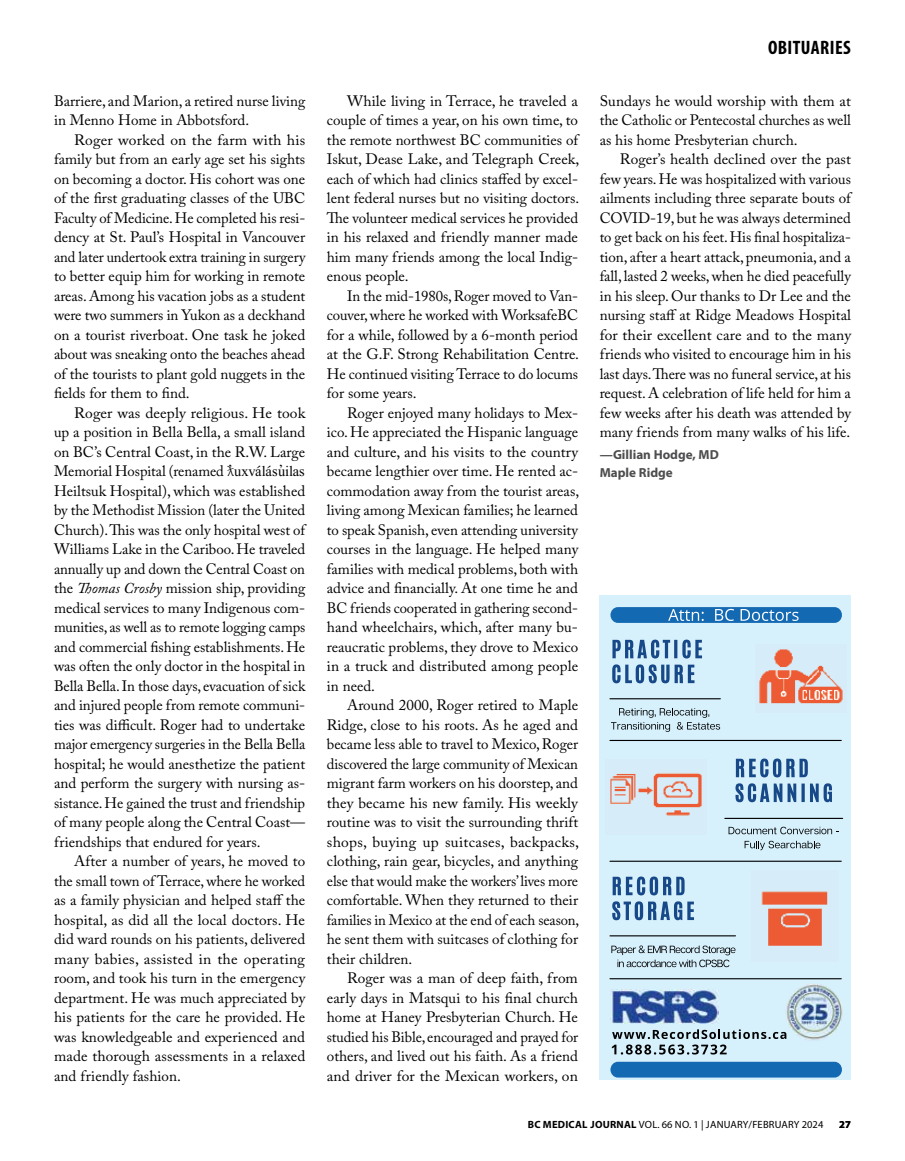
<style>
.page{position:relative;width:905px;height:1161px;background:#fff}
.page>*{position:absolute;margin:0;border:0;box-sizing:border-box;transform-origin:0 0}
.t1{font:700 condensed 19.5px "Myriad Pro";letter-spacing:.02em;color:#000}
.t2{font:15px/19.5px "Adobe Caslon Pro";color:#000;text-align:justify}
.t3{font:700 13.2px/18px "Myriad Pro";color:#4d4d4f}
.t4{font:10.5px "Myriad Pro";letter-spacing:.02em;color:#000}
.t5{font:700 10.5px "Myriad Pro";color:#000}
.s1{font-family:"First Nations Unicode";font-size:14.7px}
.s2{font-style:italic}
.s3{font-weight:700}
</style>
<div class="page">
<div style="left:599px;top:596px;width:251px;height:484px;background:#d6f0fc"></div>
<div style="left:610px;top:607px;width:231px;height:16px;background:#1469b3;border-radius:8px"></div>
<div style="left:610px;top:1062px;width:231px;height:16px;background:#1469b3;border-radius:8px"></div>
<img style="left:761px;top:891px;width:67px;height:55px">
<img style="left:759px;top:649px;width:84px;height:55px">
<img style="left:610px;top:773px;width:92px;height:43px">
<svg style="left:612px;top:640px;width:90px;height:43px"></svg>
<svg style="left:612px;top:877px;width:72px;height:18px"></svg>
<svg style="left:612px;top:901px;width:82px;height:19px"></svg>
<img style="left:610px;top:989px;width:108px;height:34px">
<svg style="left:735px;top:759px;width:72px;height:18px"></svg>
<svg style="left:735px;top:783px;width:69px;height:19px"></svg>
<svg style="left:810px;top:783px;width:22px;height:19px"></svg>
<svg style="left:611px;top:1045px;width:115px;height:10px"></svg>
<svg style="left:611px;top:708px;width:109px;height:24px"></svg>
<svg style="left:612px;top:1029px;width:174px;height:10px"></svg>
<svg style="left:728px;top:827px;width:110px;height:7px"></svg>
<svg style="left:744px;top:841px;width:76px;height:9px"></svg>
<svg style="left:611px;top:946px;width:124px;height:21px"></svg>
<svg style="left:668px;top:609px;width:35px;height:12px"></svg>
<svg style="left:715px;top:609px;width:19px;height:12px"></svg>
<svg style="left:740px;top:609px;width:58px;height:12px"></svg>
<hr style="left:610px;top:740px;width:231px;height:1px;background:#000">
<hr style="left:610px;top:861px;width:231px;height:1px;background:#000">
<hr style="left:610px;top:978px;width:231px;height:1px;background:#000">
<hr style="left:610px;top:698px;width:110px;height:1px;background:#000">
<hr style="left:724px;top:818px;width:118px;height:1px;background:#000">
<hr style="left:610px;top:935px;width:125px;height:1px;background:#000">
<img style="left:785px;top:983px;width:58px;height:58px;border-radius:29px">
<p class="t2" style="left:54px;top:91px;width:253px">Barriere, and Marion, a retired nurse living in Menno Home in Abbotsford.</p>
<p class="t2" style="left:54px;top:130px;width:253px;text-indent:20px">Roger worked on the farm with his family but from an early age set his sights on becoming a doctor. His cohort was one of the first graduating classes of the UBC Faculty of Medicine. He completed his resi&shy;dency at St. Paul’s Hospital in Vancouver and later undertook extra training in surgery to better equip him for working in remote areas. Among his vacation jobs as a student were two summers in Yukon as a deckhand on a tourist riverboat. One task he joked about was sneaking onto the beaches ahead of the tourists to plant gold nuggets in the fields for them to find.</p>
<p class="t2" style="left:54px;top:403px;width:253px;text-indent:20px">Roger was deeply religious. He took up a position in Bella Bella, a small island on BC’s Central Coast, in the R.W. Large Memorial Hospital (renamed <span class="s1">̓uxválásu̓ilas </span>Heiltsuk Hospital), which was established by the Methodist Mission (later the United Church). This was the only hospital west of Williams Lake in the Cariboo. He traveled annually up and down the Central Coast on the <span class="s2">Thomas Crosby</span> mission ship, providing medical services to many Indigenous com&shy;munities, as well as to remote logging camps and commercial fishing establishments. He was often the only doctor in the hospital in Bella Bella. In those days, evacuation of sick and injured people from remote communi&shy;ties was difficult. Roger had to undertake major emergency surgeries in the Bella Bella hospital; he would anesthetize the patient and perform the surgery with nursing as&shy;sistance. He gained the trust and friendship of many people along the Central Coast— friendships that endured for years.</p>
<p class="t2" style="left:54px;top:851px;width:253px;text-indent:20px">After a number of years, he moved to the small town of Terrace, where he worked as a family physician and helped staff the hospital, as did all the local doctors. He did ward rounds on his patients, delivered many babies, assisted in the operating room, and took his turn in the emergency department. He was much appreciated by his patients for the care he provided. He was knowledgeable and experienced and made thorough assessments in a relaxed and friendly fashion.</p>
<p class="t2" style="left:327px;top:91px;width:254px;text-indent:20px">While living in Terrace, he traveled a couple of times a year, on his own time, to the remote northwest BC communities of Iskut, Dease Lake, and Telegraph Creek, each of which had clinics staffed by excel&shy;lent federal nurses but no visiting doctors.<br>The volunteer medical services he provided in his relaxed and friendly manner made him many friends among the local Indig&shy;enous people.</p>
<p class="t2" style="left:327px;top:286px;width:254px;text-indent:20px">In the mid-1980s, Roger moved to Van&shy;couver, where he worked with WorksafeBC for a while, followed by a 6-month period at the G.F. Strong Rehabilitation Centre.<br>He continued visiting Terrace to do locums for some years.</p>
<p class="t2" style="left:327px;top:403px;width:254px;text-indent:20px">Roger enjoyed many holidays to Mex&shy;ico. He appreciated the Hispanic language and culture, and his visits to the country became lengthier over time. He rented ac&shy;commodation away from the tourist areas, living among Mexican families; he learned to speak Spanish, even attending university courses in the language. He helped many families with medical problems, both with advice and financially. At one time he and BC friends cooperated in gathering second&shy;hand wheelchairs, which, after many bu&shy;reaucratic problems, they drove to Mexico in a truck and distributed among people in need.</p>
<p class="t2" style="left:327px;top:695px;width:254px;text-indent:20px">Around 2000, Roger retired to Maple Ridge, close to his roots. As he aged and became less able to travel to Mexico, Roger discovered the large community of Mexican migrant farm workers on his doorstep, and they became his new family. His weekly routine was to visit the surrounding thrift shops, buying up suitcases, backpacks, clothing, rain gear, bicycles, and anything else that would make the workers’ lives more comfortable. When they returned to their families in Mexico at the end of each season, he sent them with suitcases of clothing for their children.</p>
<p class="t2" style="left:327px;top:968px;width:253px;text-indent:20px">Roger was a man of deep faith, from early days in Matsqui to his final church home at Haney Presbyterian Church. He studied his Bible, encouraged and prayed for others, and lived out his faith. As a friend and driver for the Mexican workers, on</p>
<h1 class="t1" style="left:768px;top:37px;width:84px">OBITUARIES</h1>
<p class="t2" style="left:599px;top:91px;width:253px">Sundays he would worship with them at the Catholic or Pentecostal churches as well as his home Presbyterian church.</p>
<p class="t2" style="left:599px;top:149px;width:253px;text-indent:20px">Roger’s health declined over the past few years. He was hospitalized with various ailments including three separate bouts of COVID-19, but he was always determined to get back on his feet. His final hospitaliza&shy;tion, after a heart attack, pneumonia, and a fall, lasted 2 weeks, when he died peacefully in his sleep. Our thanks to Dr Lee and the nursing staff at Ridge Meadows Hospital for their excellent care and to the many friends who visited to encourage him in his last days. There was no funeral service, at his request. A celebration of life held for him a few weeks after his death was attended by many friends from many walks of his life.</p>
<p class="t3" style="left:599px;top:445px;width:121px">—Gillian Hodge, MD<br>Maple Ridge</p>
<p class="t4" style="left:528px;top:1119px;width:297px"><span class="s3">BC MEDICAL JOURNAL</span> VOL. 66 NO. 1 | JANUARY/FEBRUARY 2024</p>
<p class="t5" style="left:839px;top:1119px;width:13px">27</p>
</div>
